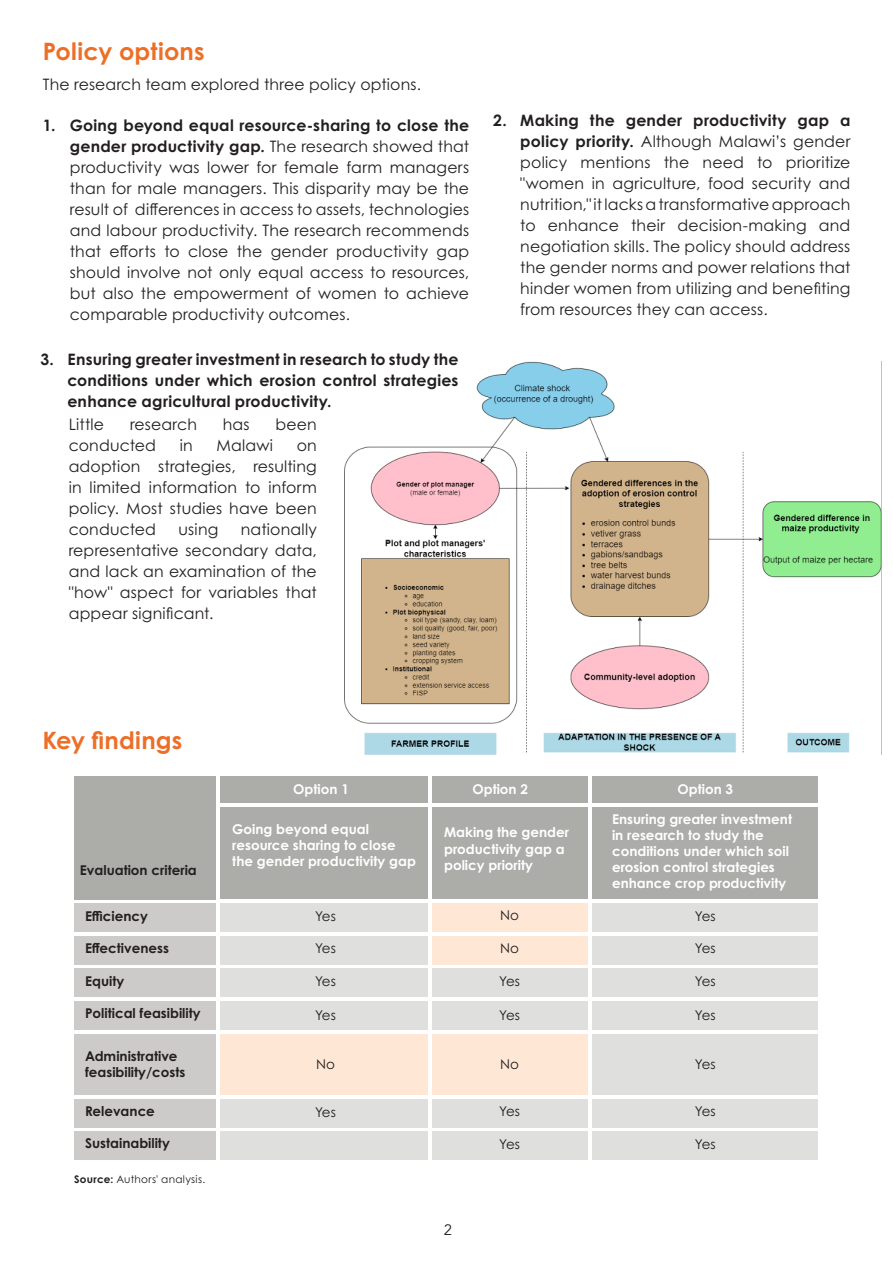
<style>
.page{position:relative;width:893px;height:1263px;background:#fff}
.page>*{position:absolute;margin:0;border:0;box-sizing:border-box;transform-origin:0 0}
.t1{font:700 24px "Century Gothic Pro";letter-spacing:.005em;color:#ed6f27}
.t2{font:15.75px/21px "Century Gothic Pro";letter-spacing:.01em;color:#231f20;text-align:justify}
.t3{font:700 15.75px/21px "Century Gothic Pro";letter-spacing:.015em;color:#231f20;text-align:justify}
.t4{font:15px "Avenir";color:#231f20}
.t5{font:700 13.5px/16.2px "Century Gothic Pro";color:#fff}
.t6{font:700 13.5px/16.2px "Century Gothic Pro";color:#231f20}
.t7{font:13.5px "Century Gothic Pro";color:#231f20}
.t8{font:10.5px "Century Gothic Pro";letter-spacing:.03em;color:#231f20}
.s1{font-weight:700}
</style>
<div class="page">
<div style="left:74px;top:776px;width:141px;height:124px;background:#acaca9"></div>
<div style="left:220px;top:806px;width:207px;height:92px;background:#acaca9"></div>
<div style="left:74px;top:903px;width:141px;height:29px;background:#cdcbc9"></div>
<div style="left:74px;top:936px;width:141px;height:28px;background:#cdcbc9"></div>
<div style="left:74px;top:968px;width:141px;height:29px;background:#cdcbc9"></div>
<div style="left:74px;top:1001px;width:141px;height:28px;background:#cdcbc9"></div>
<div style="left:74px;top:1034px;width:141px;height:61px;background:#cdcbc9"></div>
<div style="left:74px;top:1099px;width:141px;height:28px;background:#cdcbc9"></div>
<div style="left:74px;top:1131px;width:141px;height:29px;background:#cdcbc9"></div>
<div style="left:220px;top:903px;width:207px;height:29px;background:#dfdfde"></div>
<div style="left:220px;top:936px;width:207px;height:28px;background:#dfdfde"></div>
<div style="left:220px;top:968px;width:207px;height:29px;background:#dfdfde"></div>
<div style="left:220px;top:1001px;width:207px;height:28px;background:#dfdfde"></div>
<div style="left:220px;top:1034px;width:207px;height:61px;background:#fee7d5"></div>
<div style="left:220px;top:1099px;width:207px;height:28px;background:#dfdfde"></div>
<div style="left:220px;top:1131px;width:207px;height:29px;background:#dfdfde"></div>
<div style="left:432px;top:806px;width:156px;height:92px;background:#acaca9"></div>
<div style="left:432px;top:903px;width:156px;height:29px;background:#fee7d5"></div>
<div style="left:432px;top:936px;width:156px;height:28px;background:#fee7d5"></div>
<div style="left:432px;top:968px;width:156px;height:29px;background:#dfdfde"></div>
<div style="left:432px;top:1001px;width:156px;height:28px;background:#dfdfde"></div>
<div style="left:432px;top:1034px;width:156px;height:61px;background:#fee7d5"></div>
<div style="left:432px;top:1099px;width:156px;height:28px;background:#dfdfde"></div>
<div style="left:432px;top:1131px;width:156px;height:29px;background:#dfdfde"></div>
<div style="left:592px;top:806px;width:226px;height:92px;background:#acaca9"></div>
<div style="left:592px;top:903px;width:226px;height:29px;background:#dfdfde"></div>
<div style="left:592px;top:936px;width:226px;height:28px;background:#dfdfde"></div>
<div style="left:592px;top:968px;width:226px;height:29px;background:#dfdfde"></div>
<div style="left:592px;top:1001px;width:226px;height:28px;background:#dfdfde"></div>
<div style="left:592px;top:1034px;width:226px;height:61px;background:#dfdfde"></div>
<div style="left:592px;top:1099px;width:226px;height:28px;background:#dfdfde"></div>
<div style="left:592px;top:1131px;width:226px;height:29px;background:#dfdfde"></div>
<div style="left:220px;top:776px;width:207px;height:26px;background:#acaca9"></div>
<div style="left:432px;top:776px;width:156px;height:26px;background:#acaca9"></div>
<div style="left:592px;top:776px;width:226px;height:26px;background:#acaca9"></div>
<img style="left:344px;top:361px;width:537px;height:393px">
<p class="t1" style="left:43px;top:37px;width:163px">Policy options</p>
<p class="t2" style="left:43px;top:73px;width:380px">The research team explored three policy options.</p>
<p class="t2" style="left:70px;top:114px;width:401px;text-indent:-27px"><span class="s1">1. Going beyond equal resource-sharing to close the gender productivity gap.</span> The research showed that productivity was lower for female farm managers than for male managers. This disparity may be the result of differences in access to assets, technologies and labour productivity. The research recommends that efforts to close the gender productivity gap should involve not only equal access to resources, but also the empowerment of women to achieve comparable productivity outcomes.</p>
<p class="t2" style="left:520px;top:110px;width:332px;text-indent:-27px"><span class="s1">2. Making the gender productivity gap a policy priority.</span> Although Malawi’s gender policy mentions the need to prioritize "women in agriculture, food security and nutrition," it lacks a transformative approach to enhance their decision-making and negotiation skills. The policy should address the gender norms and power relations that hinder women from utilizing and benefiting from resources they can access.</p>
<p class="t3" style="left:67px;top:348px;width:393px;text-indent:-27px">3. Ensuring greater investment in research to study the conditions under which erosion control strategies enhance agricultural productivity.</p>
<p class="t2" style="left:69px;top:413px;width:37px">Little</p>
<p class="t2" style="left:130px;top:413px;width:68px">research</p>
<p class="t2" style="left:223px;top:413px;width:28px">has</p>
<p class="t2" style="left:276px;top:413px;width:43px">been</p>
<p class="t2" style="left:69px;top:434px;width:89px">conducted</p>
<p class="t2" style="left:180px;top:434px;width:15px">in</p>
<p class="t2" style="left:216px;top:434px;width:58px">Malawi</p>
<p class="t2" style="left:69px;top:434px;width:250px;text-indent:228px">on adoption strategies, resulting in limited information to inform policy. Most studies have been conducted</p>
<p class="t2" style="left:69px;top:518px;width:250px;text-indent:172px">nationally representative secondary data, and lack an examination of the "how" aspect for variables that appear significant.</p>
<p class="t2" style="left:179px;top:518px;width:41px">using</p>
<p class="t1" style="left:42px;top:725px;width:142px">Key findings</p>
<p class="t6" style="left:80px;top:861px;width:118px">Evaluation criteria</p>
<p class="t6" style="left:85px;top:908px;width:64px">Efficiency</p>
<p class="t6" style="left:85px;top:940px;width:85px">Effectiveness</p>
<p class="t6" style="left:85px;top:973px;width:41px">Equity</p>
<p class="t6" style="left:85px;top:1004px;width:117px">Political feasibility</p>
<p class="t6" style="left:85px;top:1048px;width:102px">Administrative feasibility/costs</p>
<p class="t6" style="left:85px;top:1102px;width:71px">Relevance</p>
<p class="t6" style="left:85px;top:1135px;width:86px">Sustainability</p>
<p class="t8" style="left:74px;top:1173px;width:133px"><span class="s1">Source:</span> Authors' analysis.</p>
<p class="t5" style="left:293px;top:781px;width:57px">Option 1</p>
<p class="t5" style="left:472px;top:781px;width:57px">Option 2</p>
<p class="t5" style="left:677px;top:781px;width:57px">Option 3</p>
<p class="t5" style="left:232px;top:820px;width:138px">Going beyond equal</p>
<p class="t5" style="left:232px;top:837px;width:165px">resource sharing to close</p>
<p class="t5" style="left:232px;top:853px;width:185px">the gender productivity gap</p>
<p class="t7" style="left:315px;top:908px;width:22px">Yes</p>
<p class="t7" style="left:315px;top:940px;width:22px">Yes</p>
<p class="t7" style="left:315px;top:973px;width:22px">Yes</p>
<p class="t7" style="left:315px;top:1007px;width:22px">Yes</p>
<p class="t7" style="left:316px;top:1056px;width:20px">No</p>
<p class="t7" style="left:315px;top:1104px;width:22px">Yes</p>
<p class="t5" style="left:444px;top:824px;width:127px">Making the gender</p>
<p class="t5" style="left:444px;top:840px;width:122px">productivity gap a</p>
<p class="t5" style="left:444px;top:857px;width:90px">policy priority</p>
<p class="t7" style="left:500px;top:907px;width:20px">No</p>
<p class="t7" style="left:500px;top:940px;width:20px">No</p>
<p class="t7" style="left:499px;top:972px;width:22px">Yes</p>
<p class="t7" style="left:499px;top:1007px;width:22px">Yes</p>
<p class="t7" style="left:500px;top:1056px;width:20px">No</p>
<p class="t7" style="left:499px;top:1103px;width:22px">Yes</p>
<p class="t7" style="left:499px;top:1135px;width:22px">Yes</p>
<p class="t4" style="left:444px;top:1221px;width:10px">2</p>
<p class="t5" style="left:612px;top:810px;width:181px">Ensuring greater investment</p>
<p class="t5" style="left:612px;top:827px;width:153px">in research to study the</p>
<p class="t5" style="left:612px;top:843px;width:178px">conditions under which soil erosion control strategies</p>
<p class="t5" style="left:612px;top:875px;width:176px">enhance crop productivity</p>
<p class="t7" style="left:695px;top:908px;width:22px">Yes</p>
<p class="t7" style="left:695px;top:940px;width:22px">Yes</p>
<p class="t7" style="left:695px;top:973px;width:22px">Yes</p>
<p class="t7" style="left:695px;top:1007px;width:22px">Yes</p>
<p class="t7" style="left:695px;top:1056px;width:22px">Yes</p>
<p class="t7" style="left:695px;top:1103px;width:22px">Yes</p>
<p class="t7" style="left:695px;top:1136px;width:22px">Yes</p>
</div>
